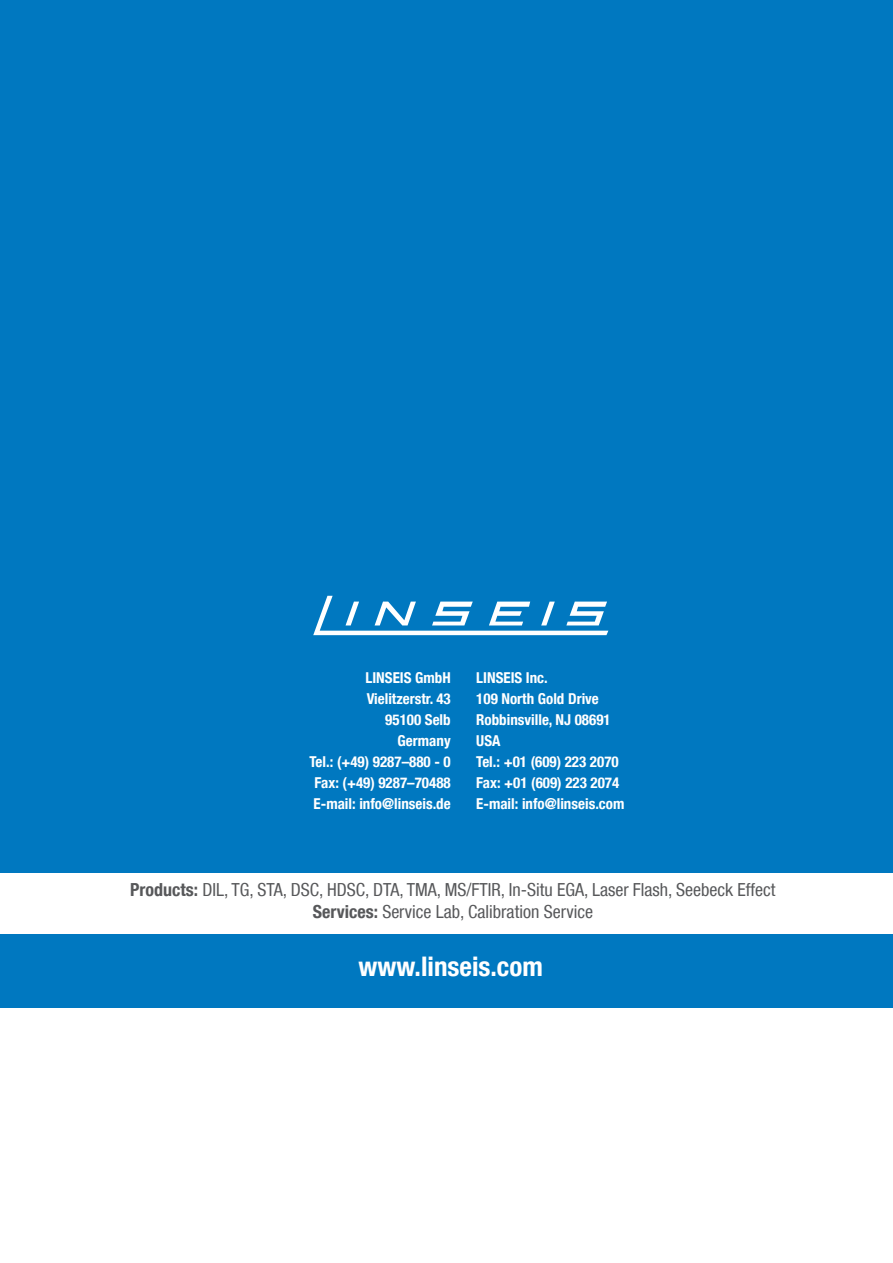
<style>
.page{position:relative;width:893px;height:1263px;background:#fff}
.page>*{position:absolute;margin:0;border:0;box-sizing:border-box;transform-origin:0 0}
.t1{font:700 condensed 27px "Helvetica Neue LT Com";color:#fff}
.t2{font:condensed 18px/21.6px "Helvetica Neue LT Com";color:#57585a;text-align:center}
.t3{font:700 condensed 15px/21px "Helvetica Neue LT Com";color:#fff;text-align:right}
.s1{font-weight:700}
</style>
<div class="page">
<div style="left:0;top:0;width:893px;height:1007px;background:#0078c0"></div>
<svg style="left:313px;top:596px;width:295px;height:39px"></svg>
<div style="left:0;top:873px;width:893px;height:61px;background:#fff"></div>
<p class="t3" style="left:310px;top:667px;width:143px">LINSEIS GmbH<br>Vielitzerstr. 43<br>95100 Selb<br>Germany<br>Tel.: (+49) 9287–880 - 0<br>Fax: (+49) 9287–70488<br>E-mail: info@linseis.de</p>
<p class="t3" style="left:476px;top:667px;width:150px;text-align:left">LINSEIS Inc.<br>109 North Gold Drive<br>Robbinsville, NJ 08691<br>USA<br>Tel.: +01 (609) 223 2070<br>Fax: +01 (609) 223 2074<br>E-mail: info@linseis.com</p>
<p class="t2" style="left:130px;top:879px;width:647px"><span class="s1">Products:</span> DIL, TG, STA, DSC, HDSC, DTA, TMA, MS/FTIR, In-Situ EGA, Laser Flash, Seebeck Effect<br><span class="s1">Services:</span> Service Lab, Calibration Service</p>
<h1 class="t1" style="left:359px;top:950px;width:186px">www.linseis.com</h1>
</div>
